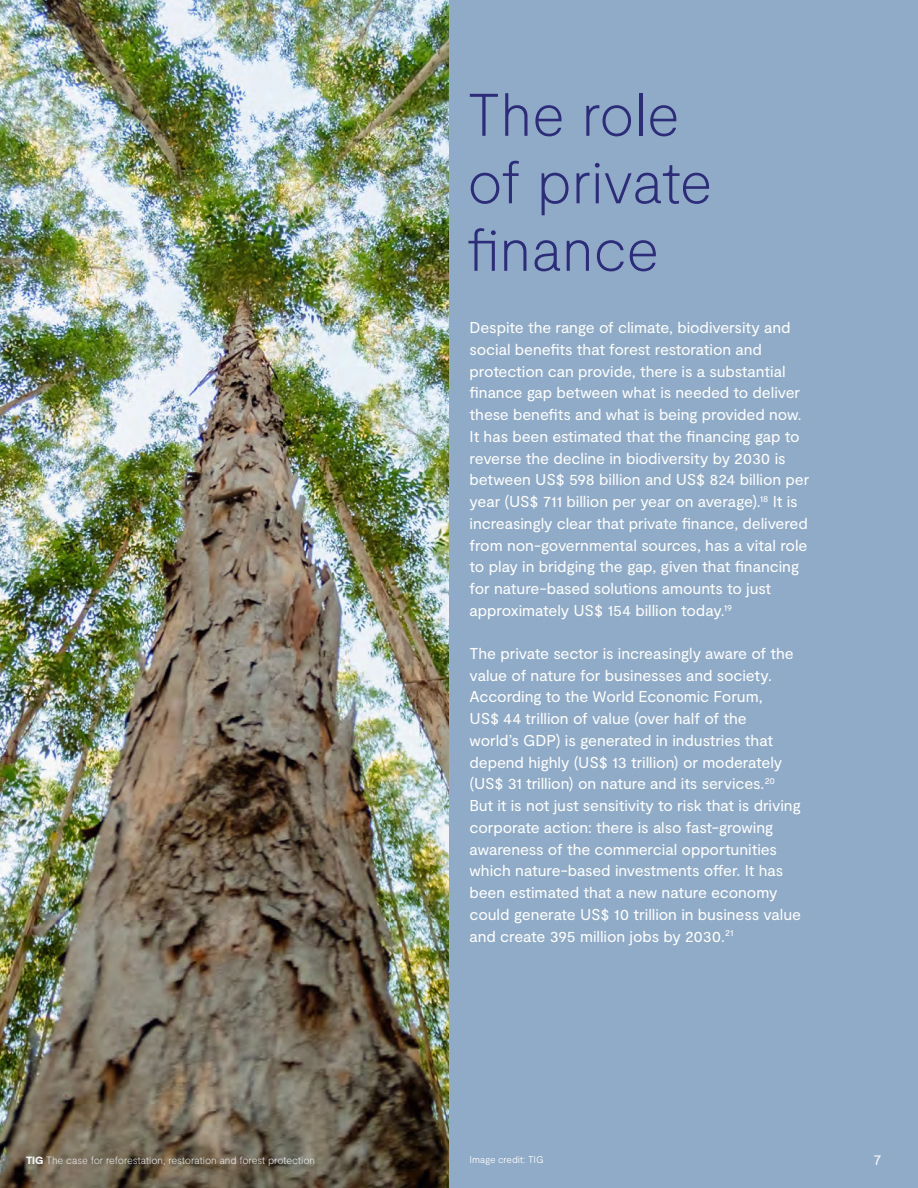
<style>
.page{position:relative;width:918px;height:1188px;background:#90abc7}
.page>*{position:absolute;margin:0;border:0;box-sizing:border-box;transform-origin:0 0}
.t1{font:100 60px/67.5px "Moderat";letter-spacing:-.01em;color:#2c2c79}
.body_smaller{font:15.75px/21.8px "Moderat";letter-spacing:-.005em;color:#fff}
.t2{font:15px "Moderat";color:#f3f7fb}
.t3{font:100 10.5px "Moderat";letter-spacing:-.01em;color:#f3f7fb}
.credit___source{font:300 9.75px "Moderat";letter-spacing:-.005em;color:#fff}
.s1{font-weight:900}
</style>
<div class="page">
<img style="left:0;top:0;width:448px;height:1188px">
<h3 class="t1" style="left:467px;top:82px;width:247px">The role of private finance</h3>
<p class="body_smaller" style="left:470px;top:317px;width:341px">Despite the range of climate, biodiversity and social benefits that forest restoration and protection can provide, there is a substantial finance gap between what is needed to deliver these benefits and what is being provided now.<br>It has been estimated that the financing gap to reverse the decline in biodiversity by 2030 is between US$ 598 billion and US$ 824 billion per year (US$ 711 billion per year on average).<sup>18</sup> It is increasingly clear that private finance, delivered from non-governmental sources, has a vital role to play in bridging the gap, given that financing for nature-based solutions amounts to just approximately US$ 154 billion today.<sup>19</sup></p>
<p class="body_smaller" style="left:470px;top:643px;width:333px">The private sector is increasingly aware of the value of nature for businesses and society.<br>According to the World Economic Forum,<br>US$ 44 trillion of value (over half of the<br>world’s GDP) is generated in industries that depend highly (US$ 13 trillion) or moderately (US$ 31 trillion) on nature and its services.<sup>20<br></sup>But it is not just sensitivity to risk that is driving corporate action: there is also fast-growing awareness of the commercial opportunities which nature-based investments offer. It has been estimated that a new nature economy could generate US$ 10 trillion in business value and create 395 million jobs by 2030.<sup>21</sup></p>
<p class="t3" style="left:26px;top:1154px;width:291px"><span class="s1">TIG</span> The case for reforestation, restoration and forest protection</p>
<p class="credit___source" style="left:470px;top:1154px;width:76px">Image credit: TIG</p>
<p class="t2" style="left:874px;top:1151px;width:9px">7</p>
</div>
